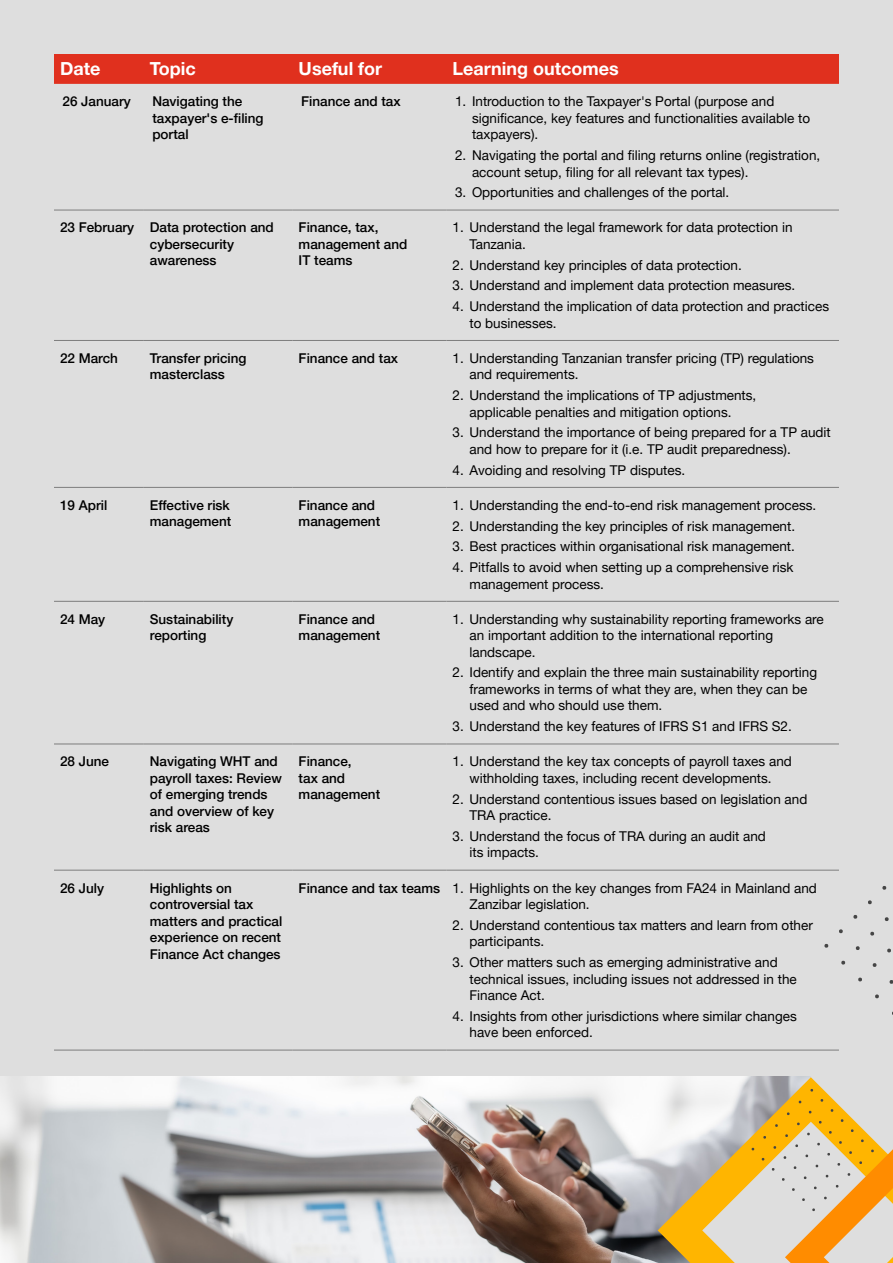
<style>
.page{position:relative;width:893px;height:1263px;background:#fff}
.page>*{position:absolute;margin:0;border:0;box-sizing:border-box;transform-origin:0 0}
.table_head{font:700 18px "Helvetica Neue LT Pro";color:#fff}
.t1{font:13.5px/16.5px "Helvetica Neue LT Pro";color:#000}
.table_body{font:500 13.5px/16.5px "Helvetica Neue LT Pro";color:#000}
</style>
<div class="page">
<div style="left:0;top:0;width:893px;height:1146px;background:#dedede"></div>
<div style="left:54px;top:54px;width:785px;height:30px;background:#e0301e"></div>
<hr style="left:54px;top:210px;width:90px;height:1px;background:#7d7d7d">
<hr style="left:144px;top:210px;width:149px;height:1px;background:#7d7d7d">
<hr style="left:293px;top:210px;width:153px;height:1px;background:#7d7d7d">
<hr style="left:446px;top:210px;width:393px;height:1px;background:#7d7d7d">
<hr style="left:54px;top:340px;width:90px;height:1px;background:#7d7d7d">
<hr style="left:144px;top:340px;width:149px;height:1px;background:#7d7d7d">
<hr style="left:293px;top:340px;width:153px;height:1px;background:#7d7d7d">
<hr style="left:446px;top:340px;width:393px;height:1px;background:#7d7d7d">
<hr style="left:54px;top:487px;width:90px;height:1px;background:#7d7d7d">
<hr style="left:144px;top:487px;width:149px;height:1px;background:#7d7d7d">
<hr style="left:293px;top:487px;width:153px;height:1px;background:#7d7d7d">
<hr style="left:446px;top:487px;width:393px;height:1px;background:#7d7d7d">
<hr style="left:54px;top:601px;width:90px;height:1px;background:#7d7d7d">
<hr style="left:144px;top:601px;width:149px;height:1px;background:#7d7d7d">
<hr style="left:293px;top:601px;width:153px;height:1px;background:#7d7d7d">
<hr style="left:446px;top:601px;width:393px;height:1px;background:#7d7d7d">
<hr style="left:54px;top:744px;width:90px;height:1px;background:#7d7d7d">
<hr style="left:144px;top:744px;width:149px;height:1px;background:#7d7d7d">
<hr style="left:293px;top:744px;width:153px;height:1px;background:#7d7d7d">
<hr style="left:446px;top:744px;width:393px;height:1px;background:#7d7d7d">
<hr style="left:54px;top:870px;width:90px;height:1px;background:#7d7d7d">
<hr style="left:144px;top:870px;width:149px;height:1px;background:#7d7d7d">
<hr style="left:293px;top:870px;width:153px;height:1px;background:#7d7d7d">
<hr style="left:446px;top:870px;width:393px;height:1px;background:#7d7d7d">
<hr style="left:54px;top:1050px;width:90px;height:1px;background:#7d7d7d">
<hr style="left:144px;top:1050px;width:149px;height:1px;background:#7d7d7d">
<hr style="left:293px;top:1050px;width:153px;height:1px;background:#7d7d7d">
<hr style="left:446px;top:1050px;width:393px;height:1px;background:#7d7d7d">
<img style="left:0;top:1077px;width:658px;height:186px">
<svg style="left:658px;top:1076px;width:235px;height:187px;background:#e1c793"></svg>
<svg style="left:882px;top:886px;width:4px;height:4px"></svg>
<svg style="left:885px;top:917px;width:4px;height:4px"></svg>
<svg style="left:868px;top:900px;width:4px;height:4px"></svg>
<svg style="left:887px;top:948px;width:4px;height:5px"></svg>
<svg style="left:870px;top:931px;width:4px;height:5px"></svg>
<svg style="left:853px;top:915px;width:4px;height:4px"></svg>
<svg style="left:889px;top:980px;width:4px;height:4px"></svg>
<svg style="left:872px;top:963px;width:5px;height:4px"></svg>
<svg style="left:856px;top:946px;width:4px;height:4px"></svg>
<svg style="left:839px;top:929px;width:4px;height:4px"></svg>
<svg style="left:875px;top:994px;width:4px;height:4px"></svg>
<svg style="left:858px;top:977px;width:4px;height:5px"></svg>
<svg style="left:841px;top:960px;width:4px;height:5px"></svg>
<svg style="left:824px;top:944px;width:4px;height:4px"></svg>
<p class="table_head" style="left:60px;top:58px;width:42px">Date</p>
<p class="table_head" style="left:150px;top:58px;width:47px">Topic</p>
<p class="table_head" style="left:299px;top:58px;width:85px">Useful for</p>
<p class="table_head" style="left:452px;top:58px;width:168px">Learning outcomes</p>
<p class="table_body" style="left:63px;top:93px;width:70px">26 January</p>
<p class="table_body" style="left:152px;top:93px;width:113px">Navigating the taxpayer's e-filing portal</p>
<p class="table_body" style="left:301px;top:93px;width:101px">Finance and tax</p>
<p class="t1" style="left:472px;top:93px;width:340px;text-indent:-17px">1. Introduction to the Taxpayer's Portal (purpose and significance, key features and functionalities available to taxpayers).</p>
<p class="t1" style="left:472px;top:147px;width:350px;text-indent:-17px">2. Navigating the portal and filing returns online (registration, account setup, filing for all relevant tax types).</p>
<p class="t1" style="left:455px;top:184px;width:276px">3. Opportunities and challenges of the portal.</p>
<p class="table_body" style="left:60px;top:219px;width:76px">23 February</p>
<p class="table_body" style="left:150px;top:219px;width:126px">Data protection and cybersecurity awareness</p>
<p class="table_body" style="left:299px;top:219px;width:110px">Finance, tax, management and<br>IT teams</p>
<p class="t1" style="left:469px;top:219px;width:325px;text-indent:-17px">1. Understand the legal framework for data protection in<br>Tanzania.</p>
<p class="t1" style="left:452px;top:256px;width:291px">2. Understand key principles of data protection.</p>
<p class="t1" style="left:452px;top:277px;width:344px">3. Understand and implement data protection measures.</p>
<p class="t1" style="left:469px;top:298px;width:361px;text-indent:-17px">4. Understand the implication of data protection and practices to businesses.</p>
<p class="table_body" style="left:60px;top:350px;width:60px">22 March</p>
<p class="table_body" style="left:150px;top:350px;width:98px">Transfer pricing masterclass</p>
<p class="table_body" style="left:299px;top:350px;width:101px">Finance and tax</p>
<p class="t1" style="left:469px;top:349px;width:346px;text-indent:-17px">1. Understanding Tanzanian transfer pricing (TP) regulations and requirements.</p>
<p class="t1" style="left:452px;top:387px;width:305px;text-align:center">2. Understand the implications of TP adjustments, applicable penalties and mitigation options.</p>
<p class="t1" style="left:469px;top:424px;width:363px;text-indent:-17px">3. Understand the importance of being prepared for a TP audit and how to prepare for it (i.e. TP audit preparedness).</p>
<p class="t1" style="left:452px;top:461px;width:234px">4. Avoiding and resolving TP disputes.</p>
<p class="table_body" style="left:60px;top:497px;width:49px">19 April</p>
<p class="table_body" style="left:150px;top:497px;width:83px">Effective risk management</p>
<p class="table_body" style="left:299px;top:497px;width:83px">Finance and management</p>
<p class="t1" style="left:452px;top:496px;width:365px">1. Understanding the end-to-end risk management process.</p>
<p class="t1" style="left:452px;top:517px;width:344px">2. Understanding the key principles of risk management.</p>
<p class="t1" style="left:452px;top:538px;width:344px">3. Best practices within organisational risk management.</p>
<p class="t1" style="left:469px;top:559px;width:326px;text-indent:-17px">4. Pitfalls to avoid when setting up a comprehensive risk management process.</p>
<p class="table_body" style="left:60px;top:610px;width:47px">24 May</p>
<p class="table_body" style="left:150px;top:610px;width:85px">Sustainability reporting</p>
<p class="table_body" style="left:299px;top:610px;width:83px">Finance and management</p>
<p class="t1" style="left:469px;top:610px;width:356px;text-indent:-17px">1. Understanding why sustainability reporting frameworks are an important addition to the international reporting landscape.</p>
<p class="t1" style="left:469px;top:664px;width:349px;text-indent:-17px">2. Identify and explain the three main sustainability reporting frameworks in terms of what they are, when they can be used and who should use them.</p>
<p class="t1" style="left:452px;top:718px;width:341px">3. Understand the key features of IFRS S1 and IFRS S2.</p>
<p class="table_body" style="left:60px;top:753px;width:51px">28 June</p>
<p class="table_body" style="left:150px;top:753px;width:134px">Navigating WHT and payroll taxes: Review of emerging trends and overview of key risk areas</p>
<p class="table_body" style="left:299px;top:753px;width:83px">Finance,<br>tax and management</p>
<p class="t1" style="left:452px;top:753px;width:341px;text-align:center">1. Understand the key tax concepts of payroll taxes and withholding taxes, including recent developments.</p>
<p class="t1" style="left:469px;top:790px;width:339px;text-indent:-17px">2. Understand contentious issues based on legislation and<br>TRA practice.</p>
<p class="t1" style="left:469px;top:827px;width:298px;text-indent:-17px">3. Understand the focus of TRA during an audit and its impacts.</p>
<p class="table_body" style="left:60px;top:879px;width:46px">26 July</p>
<p class="table_body" style="left:150px;top:879px;width:134px">Highlights on controversial tax matters and practical experience on recent<br>Finance Act changes</p>
<p class="table_body" style="left:299px;top:879px;width:143px">Finance and tax teams</p>
<p class="t1" style="left:469px;top:879px;width:349px;text-indent:-17px">1. Highlights on the key changes from FA24 in Mainland and<br>Zanzibar legislation.</p>
<p class="t1" style="left:469px;top:916px;width:345px;text-indent:-17px">2. Understand contentious tax matters and learn from other participants.</p>
<p class="t1" style="left:469px;top:954px;width:329px;text-indent:-17px">3. Other matters such as emerging administrative and technical issues, including issues not addressed in the<br>Finance Act.</p>
<p class="t1" style="left:469px;top:1007px;width:329px;text-indent:-17px">4. Insights from other jurisdictions where similar changes have been enforced.</p>
</div>
